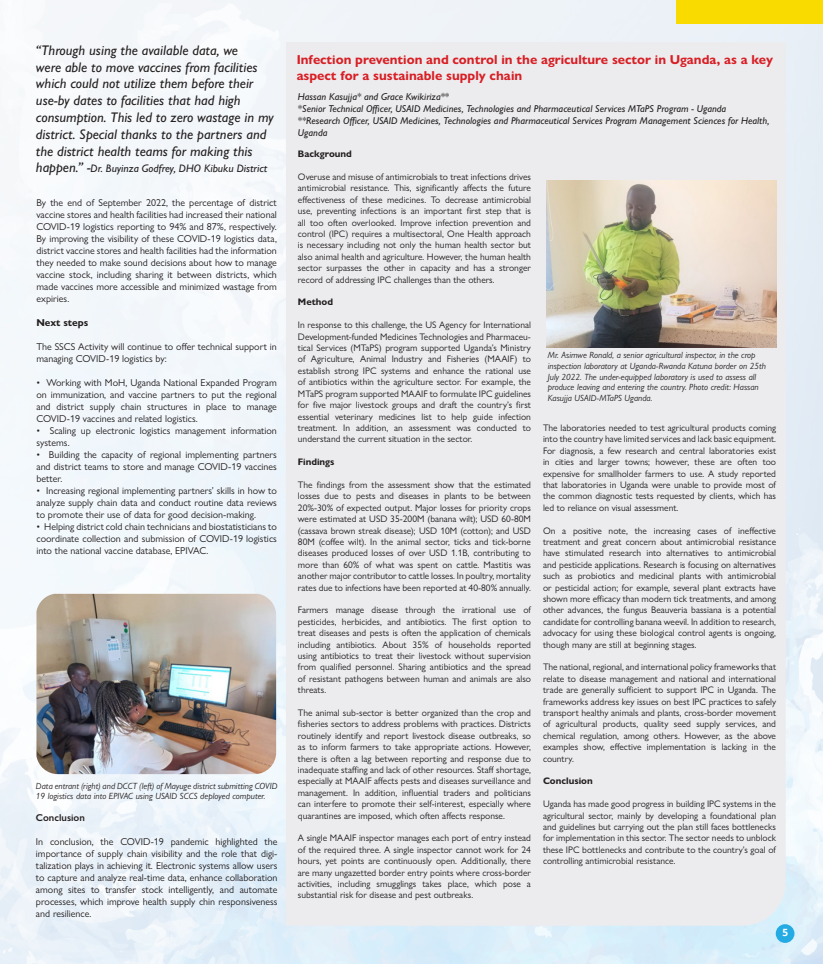
<style>
.page{position:relative;width:823px;height:964px;background:#fff}
.page>*{position:absolute;margin:0;border:0;box-sizing:border-box;transform-origin:0 0}
.t1{font:italic 500 14px/16.8px "Gill Sans Nova";color:#231f20}
.t2{font:700 13px/15.6px "Gill Sans Nova";color:#d81f25}
.t3{font:italic 500 11px "Gill Sans Nova";color:#231f20}
.t4{font:10px/12px "Gill Sans Nova";color:#231f20;text-align:justify}
.t5{font:italic 500 10px/12px "Gill Sans Nova";color:#231f20}
.t6{font:600 10px "Gill Sans Nova";color:#231f20}
.t7{font:700 10px "Gill Sans Nova";color:#231f20}
.t8{font:700 10px "Open Sans";color:#fff}
.t9{font:9.5px/11.4px "Gill Sans Nova";color:#231f20;text-align:justify}
.t10{font:700 9.5px "Gill Sans Nova";color:#231f20}
.t11{font:italic 9px/10.8px "Gill Sans Nova";color:#231f20}
.s1{font-size:14px}
</style>
<div class="page">
<div style="left:676px;top:0;width:146px;height:24px;background:#f9db00"></div>
<div style="left:775px;top:924px;width:19px;height:19px;background:#24abe3;border-radius:50%"></div>
<img style="left:36px;top:594px;width:240px;height:180px">
<div style="left:286px;top:42px;width:499px;height:884px;background:#ececee"></div>
<img style="left:546px;top:180px;width:230px;height:167px">
<p class="t1" style="left:36px;top:41px;width:239px">“Through using the available data, we<br>were able to move vaccines from facilities which could not utilize them before their use-by dates to facilities that had high consumption. This led to zero wastage in my district. Special thanks to the partners and the district health teams for making this</p>
<p class="t3" style="left:36px;top:162px;width:233px"><span class="s1">happen.” -</span>Dr. Buyinza Godfrey, DHO Kibuku District</p>
<p class="t4" style="left:36px;top:197px;width:242px">By the end of September 2022, the percentage of district vaccine stores and health facilities had increased their national COVID-19 logistics reporting to 94% and 87%, respectively.<br>By improving the visibility of these COVID-19 logistics data, district vaccine stores and health facilities had the information they needed to make sound decisions about how to manage vaccine stock, including sharing it between districts, which made vaccines more accessible and minimized wastage from expiries.</p>
<p class="t7" style="left:36px;top:317px;width:53px">Next steps</p>
<p class="t4" style="left:36px;top:341px;width:242px">The SSCS Activity will continue to offer technical support in managing COVID-19 logistics by:</p>
<p class="t4" style="left:36px;top:377px;width:242px">• Working with MoH, Uganda National Expanded Program on immunization, and vaccine partners to put the regional and district supply chain structures in place to manage COVID-19 vaccines and related logistics.</p>
<p class="t4" style="left:36px;top:425px;width:242px">• Scaling up electronic logistics management information systems.</p>
<p class="t4" style="left:36px;top:449px;width:242px">• Building the capacity of regional implementing partners and district teams to store and manage COVID-19 vaccines better.</p>
<p class="t4" style="left:36px;top:485px;width:242px">• Increasing regional implementing partners’ skills in how to analyze supply chain data and conduct routine data reviews to promote their use of data for good decision-making.</p>
<p class="t4" style="left:36px;top:521px;width:242px">• Helping district cold chain technicians and biostatisticians to coordinate collection and submission of COVID-19 logistics into the national vaccine database, EPIVAC.</p>
<p class="t11" style="left:36px;top:780px;width:243px">Data entrant (right) and DCCT (left) of Mayuge district submitting COVID<br>19 logistics data into EPIVAC using USAID SCCS deployed computer.</p>
<p class="t6" style="left:36px;top:812px;width:50px">Conclusion</p>
<p class="t4" style="left:36px;top:836px;width:243px">In conclusion, the COVID-19 pandemic highlighted the importance of supply chain visibility and the role that digi&shy;talization plays in achieving it. Electronic systems allow users to capture and analyze real-time data, enhance collaboration among sites to transfer stock intelligently, and automate processes, which improve health supply chin responsiveness and resilience.</p>
<p class="t2" style="left:296px;top:52px;width:477px">Infection prevention and control in the agriculture sector in Uganda, as a key aspect for a sustainable supply chain</p>
<p class="t5" style="left:298px;top:90px;width:152px">Hassan Kasujja* and Grace Kwikiriza**</p>
<p class="t5" style="left:298px;top:102px;width:429px">*Senior Technical Officer, USAID Medicines, Technologies and Pharmaceutical Services MTaPS Program - Uganda</p>
<p class="t5" style="left:298px;top:114px;width:472px">**Research Officer, USAID Medicines, Technologies and Pharmaceutical Services Program Management Sciences for Health,<br>Uganda</p>
<p class="t10" style="left:298px;top:148px;width:55px">Background</p>
<p class="t9" style="left:298px;top:171px;width:234px">Overuse and misuse of antimicrobials to treat infections drives antimicrobial resistance. This, significantly affects the future effectiveness of these medicines. To decrease antimicrobial use, preventing infections is an important first step that is all too often overlooked. Improve infection prevention and control (IPC) requires a multisectoral, One Health approach is necessary including not only the human health sector but also animal health and agriculture. However, the human health sector surpasses the other in capacity and has a stronger record of addressing IPC challenges than the others.</p>
<p class="t10" style="left:298px;top:296px;width:37px">Method</p>
<p class="t9" style="left:298px;top:319px;width:234px">In response to this challenge, the US Agency for International Development-funded Medicines Technologies and Pharmaceu&shy;tical Services (MTaPS) program supported Uganda’s Ministry of Agriculture, Animal Industry and Fisheries (MAAIF) to establish strong IPC systems and enhance the rational use of antibiotics within the agriculture sector. For example, the MTaPS program supported MAAIF to formulate IPC guidelines for five major livestock groups and draft the country’s first essential veterinary medicines list to help guide infection treatment. In addition, an assessment was conducted to understand the current situation in the sector.</p>
<p class="t10" style="left:298px;top:456px;width:38px">Findings</p>
<p class="t9" style="left:298px;top:479px;width:234px">The findings from the assessment show that the estimated losses due to pests and diseases in plants to be between 20%-30% of expected output. Major losses for priority crops were estimated at USD 35-200M (banana wilt); USD 60-80M (cassava brown streak disease); USD 10M (cotton); and USD 80M (coffee wilt). In the animal sector, ticks and tick-borne diseases produced losses of over USD 1.1B, contributing to more than 60% of what was spent on cattle. Mastitis was another major contributor to cattle losses. In poultry, mortality rates due to infections have been reported at 40-80% annually.</p>
<p class="t9" style="left:298px;top:604px;width:234px">Farmers manage disease through the irrational use of pesticides, herbicides, and antibiotics. The first option to treat diseases and pests is often the application of chemicals including antibiotics. About 35% of households reported using antibiotics to treat their livestock without supervision from qualified personnel. Sharing antibiotics and the spread of resistant pathogens between human and animals are also threats.</p>
<p class="t9" style="left:298px;top:707px;width:234px">The animal sub-sector is better organized than the crop and fisheries sectors to address problems with practices. Districts routinely identify and report livestock disease outbreaks, so as to inform farmers to take appropriate actions. However, there is often a lag between reporting and response due to inadequate staffing and lack of other resources. Staff shortage, especially at MAAIF affects pests and diseases surveillance and management. In addition, influential traders and politicians can interfere to promote their self-interest, especially where quarantines are imposed, which often affects response.</p>
<p class="t9" style="left:298px;top:832px;width:234px">A single MAAIF inspector manages each port of entry instead of the required three. A single inspector cannot work for 24 hours, yet points are continuously open. Additionally, there are many ungazetted border entry points where cross-border activities, including smugglings takes place, which pose a substantial risk for disease and pest outbreaks.</p>
<p class="t11" style="left:547px;top:349px;width:219px">Mr. Asimwe Ronald, a senior agricultural inspector, in the crop inspection laboratory at Uganda-Rwanda Katuna border on 25th July 2022. The under-equipped laboratory is used to assess all produce leaving and entering the country. Photo credit: Hassan Kasujja USAID-MTaPS Uganda.</p>
<p class="t9" style="left:542px;top:422px;width:234px">The laboratories needed to test agricultural products coming into the country have limited services and lack basic equipment.<br>For diagnosis, a few research and central laboratories exist in cities and larger towns; however, these are often too expensive for smallholder farmers to use. A study reported that laboratories in Uganda were unable to provide most of the common diagnostic tests requested by clients, which has led to reliance on visual assessment.</p>
<p class="t9" style="left:542px;top:524px;width:234px">On a positive note, the increasing cases of ineffective treatment and great concern about antimicrobial resistance have stimulated research into alternatives to antimicrobial and pesticide applications. Research is focusing on alternatives such as probiotics and medicinal plants with antimicrobial or pesticidal action; for example, several plant extracts have shown more efficacy than modern tick treatments, and among other advances, the fungus Beauveria bassiana is a potential candidate for controlling banana weevil. In addition to research, advocacy for using these biological control agents is ongoing, though many are still at beginning stages.</p>
<p class="t9" style="left:542px;top:661px;width:234px">The national, regional, and international policy frameworks that relate to disease management and national and international trade are generally sufficient to support IPC in Uganda. The frameworks address key issues on best IPC practices to safely transport healthy animals and plants, cross-border movement of agricultural products, quality seed supply services, and chemical regulation, among others. However, as the above examples show, effective implementation is lacking in the country.</p>
<p class="t10" style="left:542px;top:775px;width:51px">Conclusion</p>
<p class="t9" style="left:542px;top:798px;width:234px">Uganda has made good progress in building IPC systems in the agricultural sector, mainly by developing a foundational plan and guidelines but carrying out the plan still faces bottlenecks for implementation in this sector. The sector needs to unblock these IPC bottlenecks and contribute to the country’s goal of controlling antimicrobial resistance.</p>
<p class="t8" style="left:782px;top:925px;width:7px">5</p>
</div>
